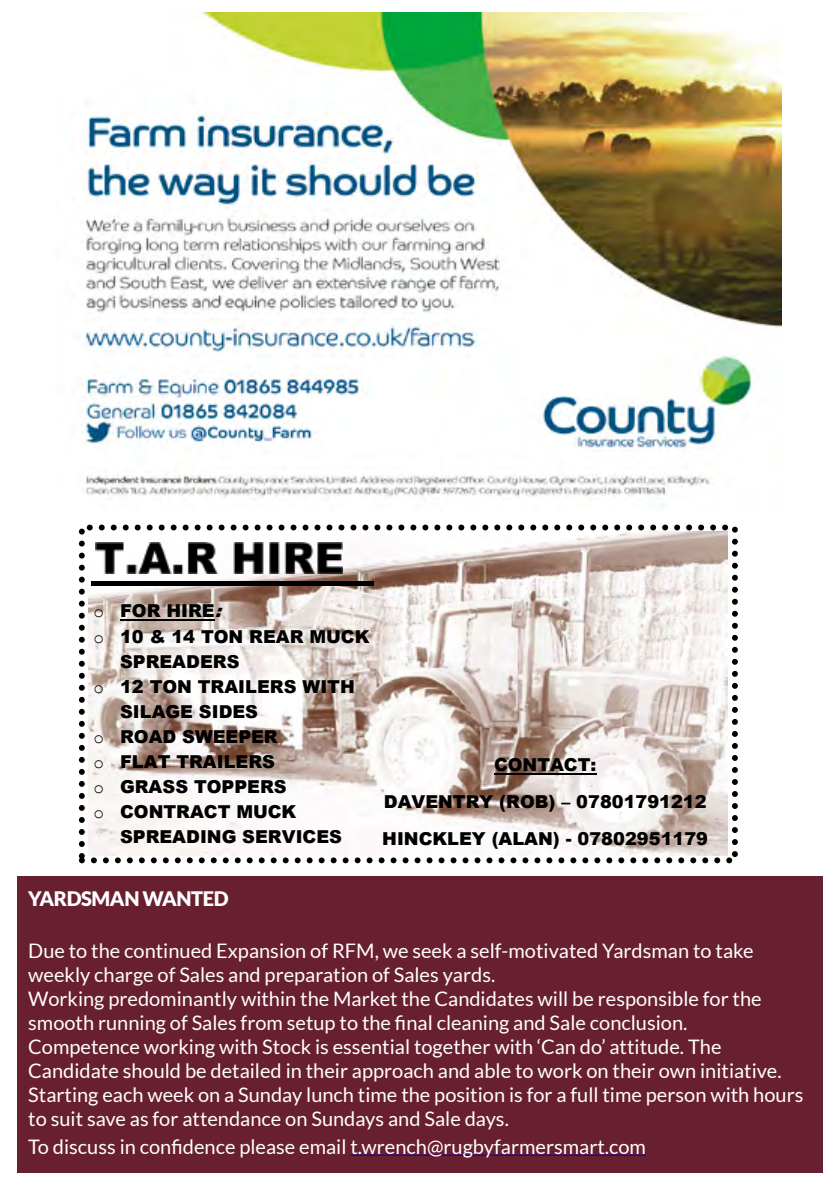
<style>
.page{position:relative;width:840px;height:1191px;background:#fff}
.page>*{position:absolute;margin:0;border:0;box-sizing:border-box;transform-origin:0 0}
.t1{font:20px/24px "Lato";color:#fff}
.t2{font:900 20px "Lato";letter-spacing:-.02em;color:#fff}
.t3{font:900 17.8px/37px "Arial";color:#000;text-align:center}
.s1{font-family:"Courier New";font-weight:400}
.s2{font-style:italic}
</style>
<div class="page">
<img style="left:82px;top:13px;width:699px;height:492px">
<div style="left:79px;top:524px;width:658px;height:339px;border:6px dashed #000"></div>
<img style="left:89px;top:531px;width:637px;height:324px">
<img style="left:95px;top:543px;width:247px;height:30px">
<hr style="left:120px;top:619px;width:95px;height:1px;background:#000">
<div style="left:91px;top:581px;width:282px;height:5px;background:#000"></div>
<hr style="left:493px;top:773px;width:103px;height:1px;background:#000">
<div style="left:17px;top:875px;width:805px;height:297px;background:#681f30"></div>
<hr style="left:350px;top:1154px;width:295px;height:2px;background:#00f">
<p class="t3" style="left:93px;top:592px;width:137px"><span class="s1">o</span> FOR HIRE<span class="s2">:</span></p>
<p class="t3" style="left:93px;top:617px;width:277px"><span class="s1">o</span> 10 &amp; 14 TON REAR MUCK</p>
<p class="t3" style="left:120px;top:642px;width:121px">SPREADERS</p>
<p class="t3" style="left:93px;top:667px;width:263px"><span class="s1">o</span> 12 TON TRAILERS WITH</p>
<p class="t3" style="left:120px;top:692px;width:139px">SILAGE SIDES</p>
<p class="t3" style="left:93px;top:717px;width:186px"><span class="s1">o</span> ROAD SWEEPER</p>
<p class="t3" style="left:93px;top:742px;width:183px"><span class="s1">o</span> FLAT TRAILERS</p>
<p class="t3" style="left:93px;top:768px;width:194px"><span class="s1">o</span> GRASS TOPPERS</p>
<p class="t3" style="left:93px;top:793px;width:204px"><span class="s1">o</span> CONTRACT MUCK</p>
<p class="t3" style="left:120px;top:818px;width:223px">SPREADING SERVICES</p>
<p class="t3" style="left:382px;top:745px;width:327px">CONTACT:<br>DAVENTRY (ROB) – 07801791212<br>HINCKLEY (ALAN) - 07802951179</p>
<p class="t2" style="left:28px;top:886px;width:202px">YARDSMAN WANTED</p>
<p class="t1" style="left:28px;top:938px;width:776px">Due to the continued Expansion of RFM, we seek a self-motivated Yardsman to take weekly charge of Sales and preparation of Sales yards.<br>Working predominantly within the Market the Candidates will be responsible for the smooth running of Sales from setup to the final cleaning and Sale conclusion.<br>Competence working with Stock is essential together with ‘Can do’ attitude. The Candidate should be detailed in their approach and able to work on their own initiative.<br>Starting each week on a Sunday lunch time the position is for a full time person with hours to suit save as for attendance on Sundays and Sale days.</p>
<p class="t1" style="left:28px;top:1134px;width:619px">To discuss in confidence please email t.wrench@rugbyfarmersmart.com</p>
</div>
